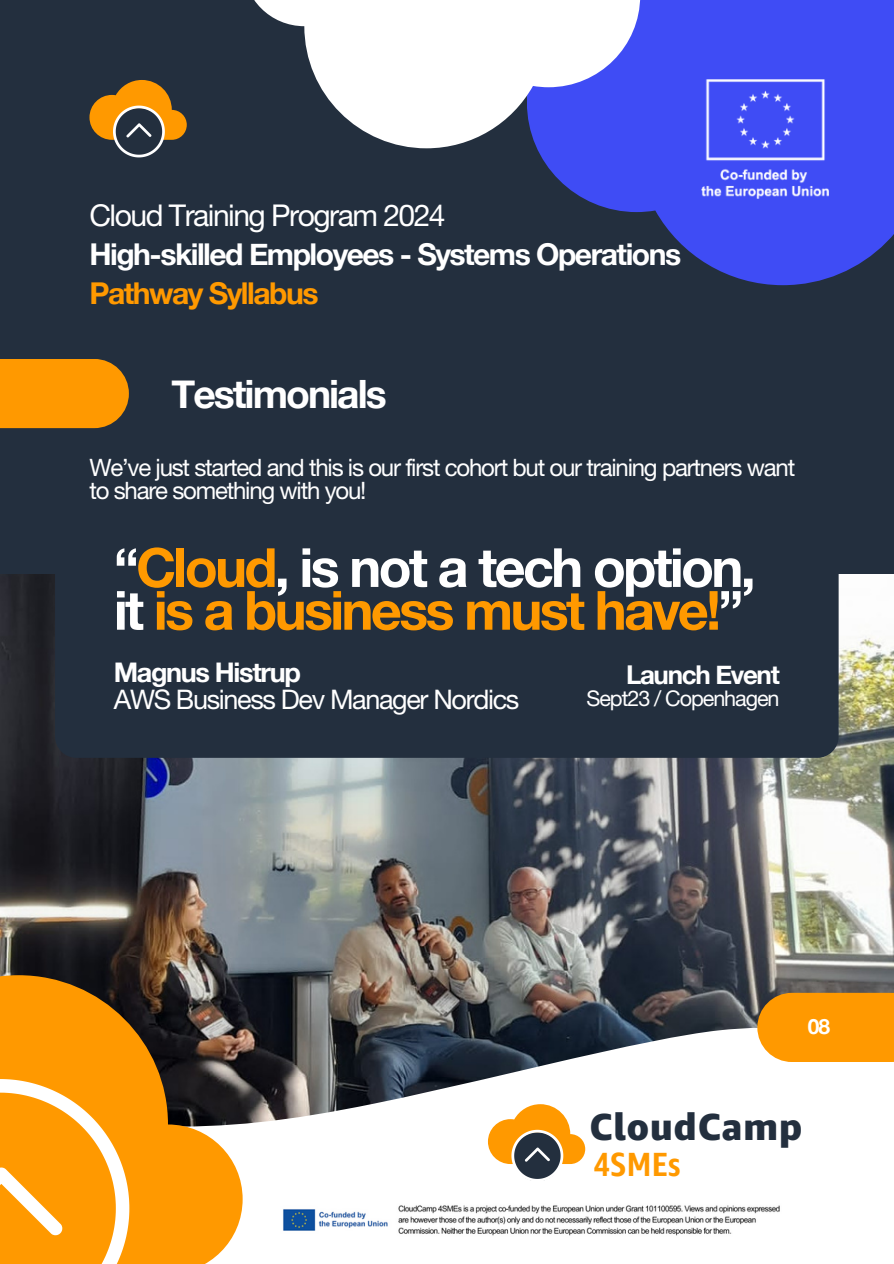
<style>
.page{position:relative;width:894px;height:1264px;background:#fff}
.page>*{position:absolute;margin:0;border:0;box-sizing:border-box;transform-origin:0 0}
.t1{font:700 54px/42.8px "Helvetica Neue";letter-spacing:-.05em;color:#f90}
.t2{font:700 39px "Helvetica Neue";letter-spacing:-.05em;color:#fff}
.t3{font:800 37.5px "Amazon Ember";letter-spacing:.01em;color:#232f3e}
.t4{font:700 33.45px "Amazon Ember Cd RC";letter-spacing:.01em;color:#f90}
.t5{font:700 30px "Helvetica Neue";letter-spacing:-.05em;color:#fff}
.t6{font:30px "Helvetica Neue";letter-spacing:-.05em;color:#fff}
.t7{font:700 30px "Helvetica Neue";letter-spacing:-.05em;color:#f90}
.t8{font:27px "Helvetica Neue";letter-spacing:-.05em;color:#fff}
.t9{font:700 27px "Helvetica Neue";letter-spacing:-.05em;color:#fff}
.t10{font:700 25.95px "Helvetica Neue";letter-spacing:-.05em;color:#fff}
.t11{font:24px/22.5px "Helvetica Neue";letter-spacing:-.05em;color:#fff}
.t12{font:21.6px "Helvetica Neue";letter-spacing:-.05em;color:#fff}
.t13{font:700 21px "Helvetica Neue";color:#fff}
.s1{color:#fff}
</style>
<div class="page">
<div style="left:0;top:0;width:893px;height:1263px;background:#232f3e"></div>
<img style="left:0;top:574px;width:893px;height:447px">
<div style="left:55px;top:479px;width:783px;height:278px;background:#232f3e;border-radius:21px"></div>
<svg style="left:242px;top:1021px;width:651px;height:242px;background:#cccdcf"></svg>
<svg style="left:488px;top:1104px;width:97px;height:77px"></svg>
<svg style="left:0;top:975px;width:242px;height:288px;background:#ba7818"></svg>
<svg style="left:0;top:1079px;width:129px;height:184px;background:#ffac30"></svg>
<svg style="left:537px;top:0;width:356px;height:285px;fill:#3f4cf5"></svg>
<img style="left:701px;top:80px;width:127px;height:118px">
<img style="left:267px;top:1189px;width:537px;height:61px">
<div style="left:0;top:359px;width:129px;height:69px;background:#f90"></div>
<svg style="left:254px;top:0;width:386px;height:148px;fill:#fff"></svg>
<svg style="left:89px;top:80px;width:98px;height:77px"></svg>
<svg style="left:757px;top:992px;width:136px;height:70px;background:#f7980a"></svg>
<p class="t6" style="left:89px;top:197px;width:357px">Cloud Training Program 2024</p>
<p class="t5" style="left:89px;top:236px;width:593px">High-skilled Employees - Systems Operations</p>
<p class="t7" style="left:89px;top:275px;width:230px">Pathway Syllabus</p>
<h2 class="t2" style="left:171px;top:370px;width:217px">Testimonials</h2>
<p class="t11" style="left:89px;top:456px;width:707px">We’ve just started and this is our first cohort but our training partners want to share something with you!</p>
<h1 class="t1" style="left:114px;top:545px;width:643px"><span class="s1">“</span>Cloud<span class="s1">, is not a tech option, it</span> is a business must have!<span class="s1">”</span></h1>
<p class="t10" style="left:625px;top:659px;width:155px">Launch Event</p>
<p class="t12" style="left:586px;top:685px;width:194px">Sept23 / Copenhagen</p>
<p class="t9" style="left:114px;top:655px;width:188px">Magnus Histrup</p>
<p class="t8" style="left:114px;top:683px;width:407px">AWS Business Dev Manager Nordics</p>
<p class="t13" style="left:807px;top:1013px;width:24px">08</p>
<h3 class="t3" style="left:589px;top:1103px;width:215px">CloudCamp</h3>
<h3 class="t4" style="left:593px;top:1152px;width:88px">4SMEs</h3>
</div>
